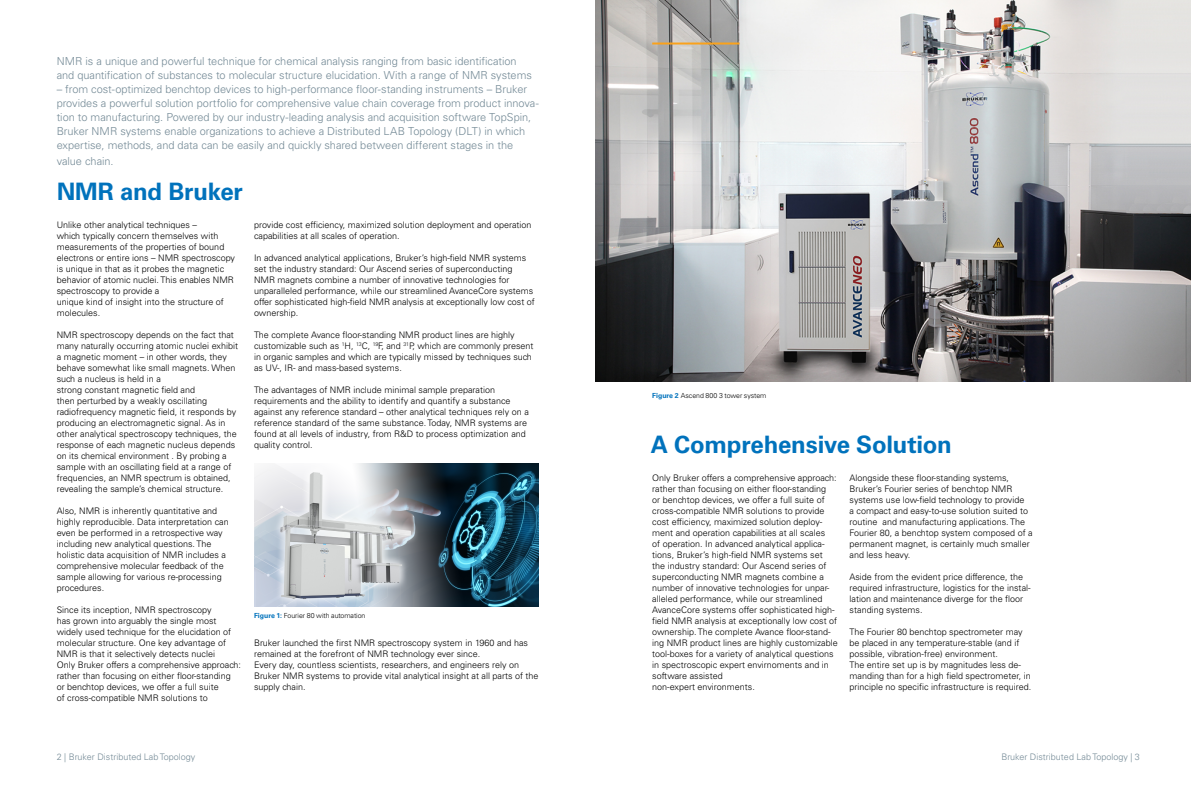
<style>
.page{position:relative;width:1191px;height:791px;background:#fff}
.page>*{position:absolute;margin:0;border:0;box-sizing:border-box;transform-origin:0 0}
.t1{font:700 24px "Univers LT Std";letter-spacing:-.01em;color:#0072bc}
.t2{font:300 11px/14px "Univers LT Std";letter-spacing:-.005em;color:#748a96}
.t3{font:300 9px/11px "Univers LT Std";color:#000}
.t4{font:300 9px "Univers LT Std";color:#748a96}
.t5{font:300 7px "Univers LT Std";letter-spacing:-.01em;color:#000}
.s1{font-weight:700;color:#0072bc}
</style>
<div class="page">
<img style="left:254px;top:464px;width:285px;height:143px">
<img style="left:595px;top:0;width:596px;height:382px">
<hr style="left:652px;top:43px;width:87px;height:2px;background:#faa21b">
<p class="t2" style="left:57px;top:54px;width:477px">NMR is a unique and powerful technique for chemical analysis ranging from basic identification and quantification of substances to molecular structure elucidation. With a range of NMR systems</p>
<p class="t2" style="left:57px;top:82px;width:483px">– from cost-optimized benchtop devices to high-performance floor-standing instruments – Bruker provides a powerful solution portfolio for comprehensive value chain coverage from product innova&shy;tion to manufacturing. Powered by our industry-leading analysis and acquisition software TopSpin, Bruker NMR systems enable organizations to achieve a Distributed LAB Topology (DLT) in which expertise, methods, and data can be easily and quickly shared between different stages in the</p>
<p class="t2" style="left:57px;top:154px;width:58px">value chain.</p>
<h1 class="t1" style="left:57px;top:177px;width:188px">NMR and Bruker</h1>
<p class="t3" style="left:57px;top:220px;width:180px">Unlike other analytical techniques –<br>which typically concern themselves with measurements of the properties of bound electrons or entire ions – NMR spectroscopy is unique in that as it probes the magnetic behavior of atomic nuclei. This enables NMR spectroscopy to provide a<br>unique kind of insight into the structure of molecules.</p>
<p class="t3" style="left:57px;top:330px;width:183px">NMR spectroscopy depends on the fact that many naturally occurring atomic nuclei exhibit a magnetic moment – in other words, they behave somewhat like small magnets. When such a nucleus is held in a<br>strong constant magnetic field and<br>then perturbed by a weakly oscillating radiofrequency magnetic field, it responds by producing an electromagnetic signal. As in other analytical spectroscopy techniques, the response of each magnetic nucleus depends on its chemical environment . By probing a sample with an oscillating field at a range of frequencies, an NMR spectrum is obtained, revealing the sample’s chemical structure.</p>
<p class="t3" style="left:57px;top:505px;width:173px">Also, NMR is inherently quantitative and highly reproducible. Data interpretation can even be performed in a retrospective way including new analytical questions. The holistic data acquisition of NMR includes a comprehensive molecular feedback of the sample allowing for various re-processing procedures.</p>
<p class="t3" style="left:57px;top:604px;width:186px">Since its inception, NMR spectroscopy<br>has grown into arguably the single most widely used technique for the elucidation of molecular structure. One key advantage of NMR is that it selectively detects nuclei<br>Only Bruker offers a comprehensive approach: rather than focusing on either floor-standing<br>or benchtop devices, we offer a full suite<br>of cross-compatible NMR solutions to</p>
<p class="t3" style="left:254px;top:219px;width:279px">provide cost efficiency, maximized solution deployment and operation capabilities at all scales of operation.</p>
<p class="t3" style="left:254px;top:252px;width:282px">In advanced analytical applications, Bruker’s high-field NMR systems set the industry standard: Our Ascend series of superconducting NMR magnets combine a number of innovative technologies for unparalleled performance, while our streamlined AvanceCore systems offer sophisticated high-field NMR analysis at exceptionally low cost of ownership.</p>
<p class="t3" style="left:254px;top:329px;width:281px">The complete Avance floor-standing NMR product lines are highly customizable such as <sup>1</sup>H, <sup>13</sup>C, <sup>19</sup>F, and <sup>31</sup>P, which are commonly present in organic samples and which are typically missed by techniques such as UV-, IR- and mass-based systems.</p>
<p class="t3" style="left:254px;top:385px;width:276px">The advantages of NMR include minimal sample preparation requirements and the ability to identify and quantify a substance against any reference standard – other analytical techniques rely on a reference standard of the same substance. Today, NMR systems are found at all levels of industry, from R&amp;D to process optimization and quality control.</p>
<p class="t5" style="left:254px;top:611px;width:113px"><span class="s1">Figure 1:</span> Fourier 80 with automation</p>
<p class="t3" style="left:254px;top:638px;width:286px">Bruker launched the first NMR spectroscopy system in 1960 and has remained at the forefront of NMR technology ever since.<br>Every day, countless scientists, researchers, and engineers rely on Bruker NMR systems to provide vital analytical insight at all parts of the supply chain.</p>
<p class="t5" style="left:652px;top:391px;width:116px"><span class="s1">Figure 2</span> Ascend 800 3 tower system</p>
<h1 class="t1" style="left:651px;top:430px;width:302px">A Comprehensive Solution</h1>
<p class="t3" style="left:652px;top:473px;width:187px">Only Bruker offers a comprehensive approach: rather than focusing on either floor-standing<br>or benchtop devices, we offer a full suite of cross-compatible NMR solutions to provide cost efficiency, maximized solution deploy&shy;ment and operation capabilities at all scales<br>of operation. In advanced analytical applica&shy;tions, Bruker’s high-field NMR systems set the industry standard: Our Ascend series of superconducting NMR magnets combine a number of innovative technologies for unpar&shy;alleled performance, while our streamlined AvanceCore systems offer sophisticated high&shy;field NMR analysis at exceptionally low cost of ownership. The complete Avance floor-stand&shy;ing NMR product lines are highly customizable tool-boxes for a variety of analytical questions in spectroscopic expert envirnoments and in software assisted<br>non-expert environments.</p>
<p class="t3" style="left:849px;top:473px;width:185px">Alongside these floor-standing systems, Bruker’s Fourier series of benchtop NMR systems use low-field technology to provide<br>a compact and easy-to-use solution suited to routine and manufacturing applications. The Fourier 80, a benchtop system composed of a permanent magnet, is certainly much smaller and less heavy.</p>
<p class="t3" style="left:849px;top:572px;width:183px">Aside from the evident price difference, the required infrastructure, logistics for the instal&shy;lation and maintenance diverge for the floor standing systems.</p>
<p class="t3" style="left:849px;top:626px;width:183px">The Fourier 80 benchtop spectrometer may be placed in any temperature-stable (and if possible, vibration-free) environment.<br>The entire set up is by magnitudes less de&shy;manding than for a high field spectrometer, in principle no specific infrastructure is required.</p>
<p class="t4" style="left:57px;top:752px;width:140px">2 | Bruker Distributed Lab Topology</p>
<p class="t4" style="left:1001px;top:752px;width:140px">Bruker Distributed Lab Topology | 3</p>
</div>
